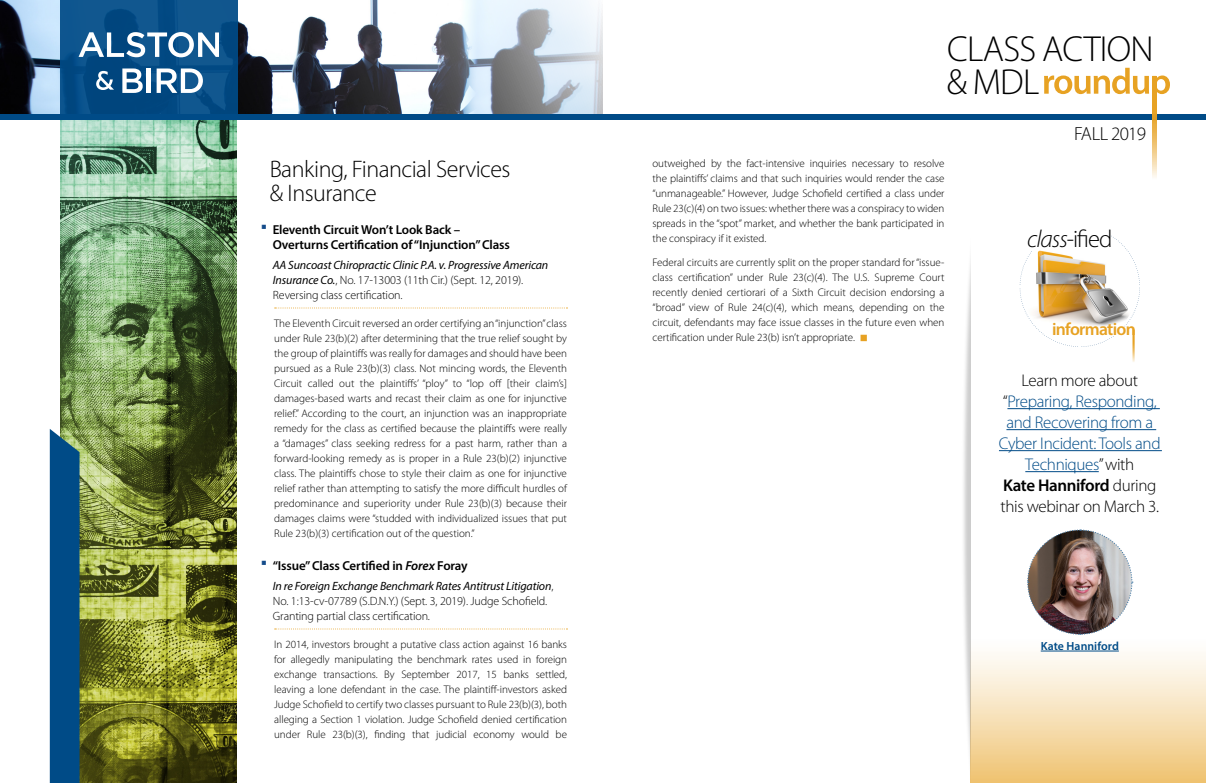
<style>
.page{position:relative;width:1206px;height:783px;background:#fff}
.page>*{position:absolute;margin:0;border:0;box-sizing:border-box;transform-origin:0 0}
.t1{font:300 36.3px/33.1px "Myriad Pro";letter-spacing:-.02em;color:#000}
.t2{font:300 24.5px "Myriad Pro";color:#000}
.t3{font:300 24px/24px "Myriad Pro";letter-spacing:-.02em;color:#000}
.t4{font:300 19px "Myriad Pro";letter-spacing:-.04em;color:#000}
.t5{font:600 17.6px "Myriad Pro";letter-spacing:-.04em;color:#e7a223}
.t6{font:300 17px/21px "Myriad Pro";letter-spacing:-.02em;color:#004b87;text-align:center}
.t7{font:600 13px/15px "Myriad Pro";letter-spacing:-.01em;color:#000}
.t8{font:300 12px/15px "Myriad Pro";letter-spacing:-.01em;color:#000}
.t9{font:italic 12px/15px "Myriad Pro";letter-spacing:-.01em;color:#000}
.t10{font:600 11.8px "Myriad Pro";letter-spacing:.005em;color:#004b87}
.t11{font:300 11px/15px "Myriad Pro";letter-spacing:-.005em;color:#000;text-align:justify}
.s1{font-weight:300;font-style:normal}
.s2{font-style:italic}
.s3{font-weight:400;font-style:italic}
.s4{color:#e7a223}
.s5{color:#000}
.s6{font-weight:600;color:#000}
</style>
<div class="page">
<img style="left:60px;top:120px;width:177px;height:663px">
<img style="left:0;top:0;width:603px;height:114px">
<div style="left:0;top:114px;width:634px;height:6px;background:#004b87"></div>
<div style="left:630px;top:114px;width:576px;height:6px;background:#004b87"></div>
<div style="left:50px;top:429px;width:30px;height:354px;background:#004b87"></div>
<div style="left:60px;top:0;width:177px;height:119px;background:linear-gradient(to right,#074d86,#0d528a)"></div>
<svg style="left:79px;top:32px;width:140px;height:25px"></svg>
<svg style="left:96px;top:71px;width:18px;height:19px"></svg>
<svg style="left:122px;top:69px;width:21px;height:24px"></svg>
<hr style="left:147px;top:69px;width:4px;height:24px;background:#fff">
<svg style="left:157px;top:69px;width:46px;height:24px"></svg>
<svg style="left:1152px;top:101px;width:5px;height:77px"></svg>
<svg style="left:1044px;top:68px;width:126px;height:33px"></svg>
<svg style="left:971px;top:581px;width:235px;height:202px"></svg>
<svg style="left:275px;top:308px;width:292px;height:1px"></svg>
<svg style="left:275px;top:628px;width:292px;height:2px"></svg>
<img style="left:963px;top:259px;width:8px;height:524px">
<svg style="left:1020px;top:235px;width:120px;height:127px"></svg>
<hr style="left:1007px;top:408px;width:153px;height:1px;background:#004b87">
<hr style="left:1006px;top:429px;width:150px;height:1px;background:#004b87">
<hr style="left:999px;top:450px;width:163px;height:1px;background:#004b87">
<hr style="left:1025px;top:471px;width:74px;height:1px;background:#004b87">
<hr style="left:1041px;top:651px;width:78px;height:1px;background:#004b87">
<img style="left:1027px;top:529px;width:106px;height:106px">
<h3 class="t3" style="left:270px;top:157px;width:242px">Banking, Financial Services &amp; Insurance</h3>
<p class="t7" style="left:273px;top:222px;width:239px">Eleventh Circuit Won’t Look Back –<br>Overturns Certification of “Injunction” Class</p>
<p class="t9" style="left:273px;top:257px;width:277px">AA Suncoast Chiropractic Clinic P.A. v. Progressive American<br>Insurance Co.<span class="s1">, No. 17-13003 (11th Cir.) (Sept. 12, 2019).<br>Reversing class certification.</span></p>
<p class="t11" style="left:274px;top:316px;width:294px">The Eleventh Circuit reversed an order certifying an “injunction” class under Rule 23(b)(2) after determining that the true relief sought by the group of plaintiffs was really for damages and should have been pursued as a Rule 23(b)(3) class. Not mincing words, the Eleventh Circuit called out the plaintiffs’ “ploy” to “lop off [their claim’s] damages-based warts and recast their claim as one for injunctive relief.” According to the court, an injunction was an inappropriate remedy for the class as certified because the plaintiffs were really a “damages” class seeking redress for a past harm, rather than a forward-looking remedy as is proper in a Rule 23(b)(2) injunctive class. The plaintiffs chose to style their claim as one for injunctive relief rather than attempting to satisfy the more difficult hurdles of predominance and superiority under Rule 23(b)(3) because their damages claims were “studded with individualized issues that put Rule 23(b)(3) certification out of the question.”</p>
<p class="t7" style="left:273px;top:558px;width:197px">“Issue” Class Certified in <span class="s2">Forex</span> Foray</p>
<p class="t8" style="left:273px;top:578px;width:282px"><span class="s3">In re Foreign Exchange Benchmark Rates Antitrust Litigation</span>,<br>No. 1:13-cv-07789 (S.D.N.Y.) (Sept. 3, 2019). Judge Schofield.<br>Granting partial class certification.</p>
<p class="t11" style="left:274px;top:637px;width:294px">In 2014, investors brought a putative class action against 16 banks for allegedly manipulating the benchmark rates used in foreign exchange transactions. By September 2017, 15 banks settled, leaving a lone defendant in the case. The plaintiff-investors asked Judge Schofield to certify two classes pursuant to Rule 23(b)(3), both alleging a Section 1 violation. Judge Schofield denied certification under Rule 23(b)(3), finding that judicial economy would be</p>
<h1 class="t1" style="left:947px;top:32px;width:208px">CLASS ACTION &amp; MDL</h1>
<p class="t11" style="left:653px;top:156px;width:294px">outweighed by the fact-intensive inquiries necessary to resolve the plaintiffs’ claims and that such inquiries would render the case “unmanageable.” However, Judge Schofield certified a class under Rule 23(c)(4) on two issues: whether there was a conspiracy to widen spreads in the “spot” market, and whether the bank participated in the conspiracy if it existed.</p>
<p class="t11" style="left:653px;top:255px;width:294px">Federal circuits are currently split on the proper standard for “issue&shy;class certification” under Rule 23(c)(4). The U.S. Supreme Court recently denied certiorari of a Sixth Circuit decision endorsing a “broad” view of Rule 24(c)(4), which means, depending on the circuit, defendants may face issue classes in the future even when certification under Rule 23(b) isn’t appropriate. <span class="s4">■</span></p>
<h3 class="t4" style="left:1074px;top:122px;width:73px">FALL 2019</h3>
<h2 class="t2" style="left:1027px;top:225px;width:87px"><span class="s2">class</span>-ified</h2>
<h3 class="t5" style="left:1052px;top:318px;width:85px">information</h3>
<h3 class="t6" style="left:999px;top:370px;width:163px"><span class="s5">Learn more about “</span>Preparing, Responding, and Recovering from a<br>Cyber Incident: Tools and<br>Techniques<span class="s5">” with<br></span><span class="s6">Kate Hanniford</span> <span class="s5">during this webinar on March 3.</span></h3>
<p class="t10" style="left:1041px;top:638px;width:80px">Kate Hanniford</p>
</div>
